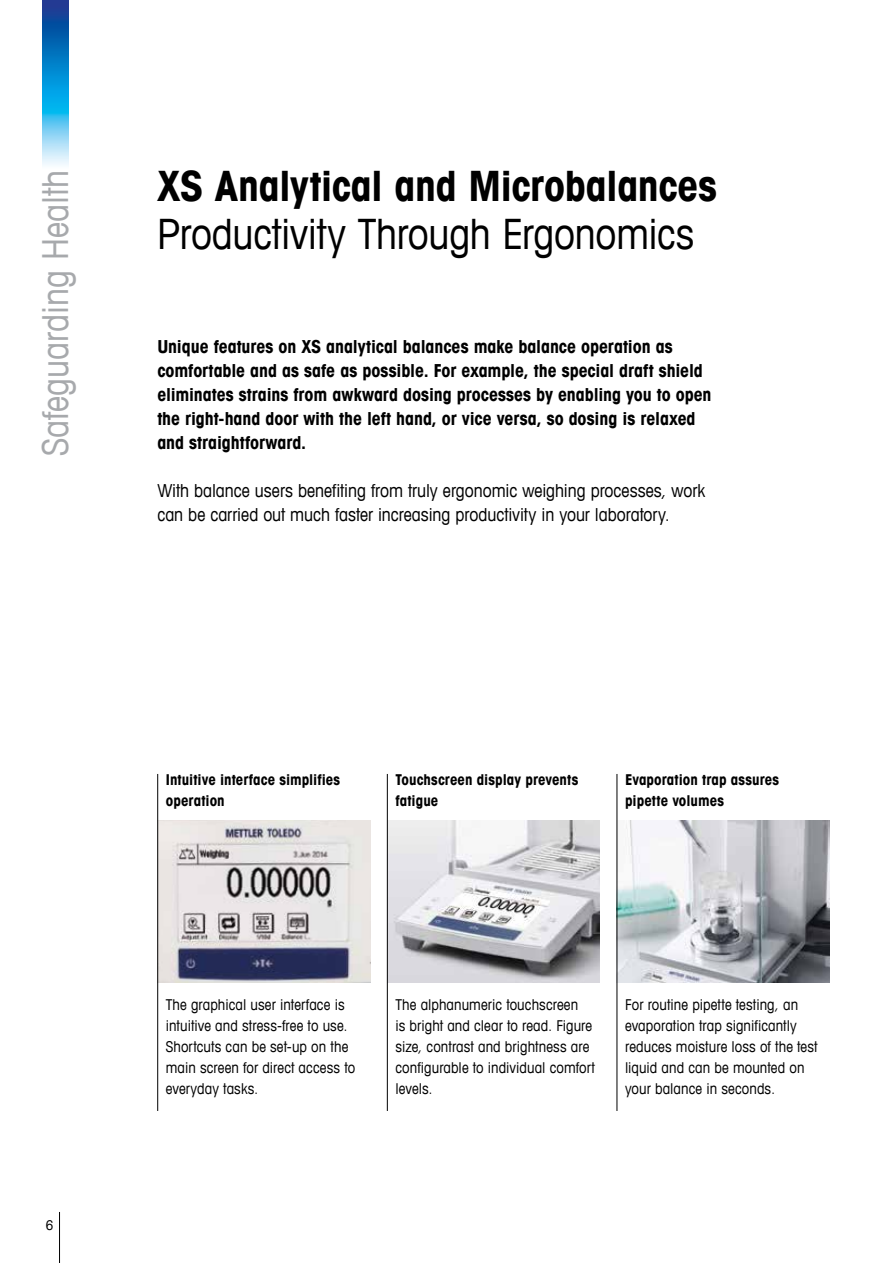
<style>
.page{position:relative;width:893px;height:1263px;background:#fff}
.page>*{position:absolute;margin:0;border:0;box-sizing:border-box;transform-origin:0 0}
.t1{font:condensed 42px "Avant Garde Com";letter-spacing:-.01em;color:#000}
.t2{font:700 condensed 42px "Avant Garde Com";letter-spacing:-.01em;color:#000}
.t3{font:condensed 36px "Avant Garde Com";color:#a7a9ac}
.t4{font:700 condensed 18px/24px "Avant Garde Com";letter-spacing:-.005em;color:#000}
.t5{font:condensed 18px/24px "Avant Garde Com";color:#000}
.t6{font:condensed 15px/21px "Avant Garde Com";letter-spacing:.005em;color:#000}
.t7{font:700 condensed 15px/21px "Avant Garde Com";letter-spacing:.005em;color:#000}
.t8{font:condensed 13.5px "Avant Garde Com";color:#000}
</style>
<div class="page">
<hr style="left:59px;top:1212px;width:1px;height:51px;background:#000">
<img style="left:43px;top:0;width:25px;height:166px">
<img style="left:158px;top:821px;width:212px;height:161px">
<img style="left:618px;top:821px;width:211px;height:161px">
<img style="left:388px;top:821px;width:212px;height:161px">
<hr style="left:387px;top:774px;width:1px;height:337px;background:#000">
<hr style="left:157px;top:774px;width:1px;height:337px;background:#000">
<hr style="left:617px;top:774px;width:1px;height:337px;background:#000">
<h2 class="t3" style="left:33px;top:456px;width:287px;rotate:-90deg">Safeguarding Health</h2>
<h1 class="t2" style="left:157px;top:158px;width:561px">XS Analytical and Microbalances</h1>
<h1 class="t1" style="left:157px;top:207px;width:539px">Productivity Through Ergonomics</h1>
<p class="t4" style="left:157px;top:334px;width:556px">Unique features on XS analytical balances make balance operation as comfortable and as safe as possible. For example, the special draft shield eliminates strains from awkward dosing processes by enabling you to open the right-hand door with the left hand, or vice versa, so dosing is relaxed and straightforward.</p>
<p class="t5" style="left:157px;top:478px;width:550px">With balance users benefiting from truly ergonomic weighing processes, work can be carried out much faster increasing productivity in your laboratory.</p>
<p class="t8" style="left:46px;top:1217px;width:9px">6</p>
<p class="t7" style="left:166px;top:768px;width:176px">Intuitive interface simplifies operation</p>
<p class="t7" style="left:395px;top:768px;width:184px">Touchscreen display prevents fatigue</p>
<p class="t7" style="left:625px;top:768px;width:156px">Evaporation trap assures pipette volumes</p>
<p class="t6" style="left:166px;top:994px;width:191px">The graphical user interface is intuitive and stress-free to use.<br>Shortcuts can be set-up on the main screen for direct access to everyday tasks.</p>
<p class="t6" style="left:395px;top:994px;width:201px">The alphanumeric touchscreen<br>is bright and clear to read. Figure size, contrast and brightness are configurable to individual comfort levels.</p>
<p class="t6" style="left:625px;top:994px;width:194px">For routine pipette testing, an evaporation trap significantly reduces moisture loss of the test liquid and can be mounted on your balance in seconds.</p>
</div>
